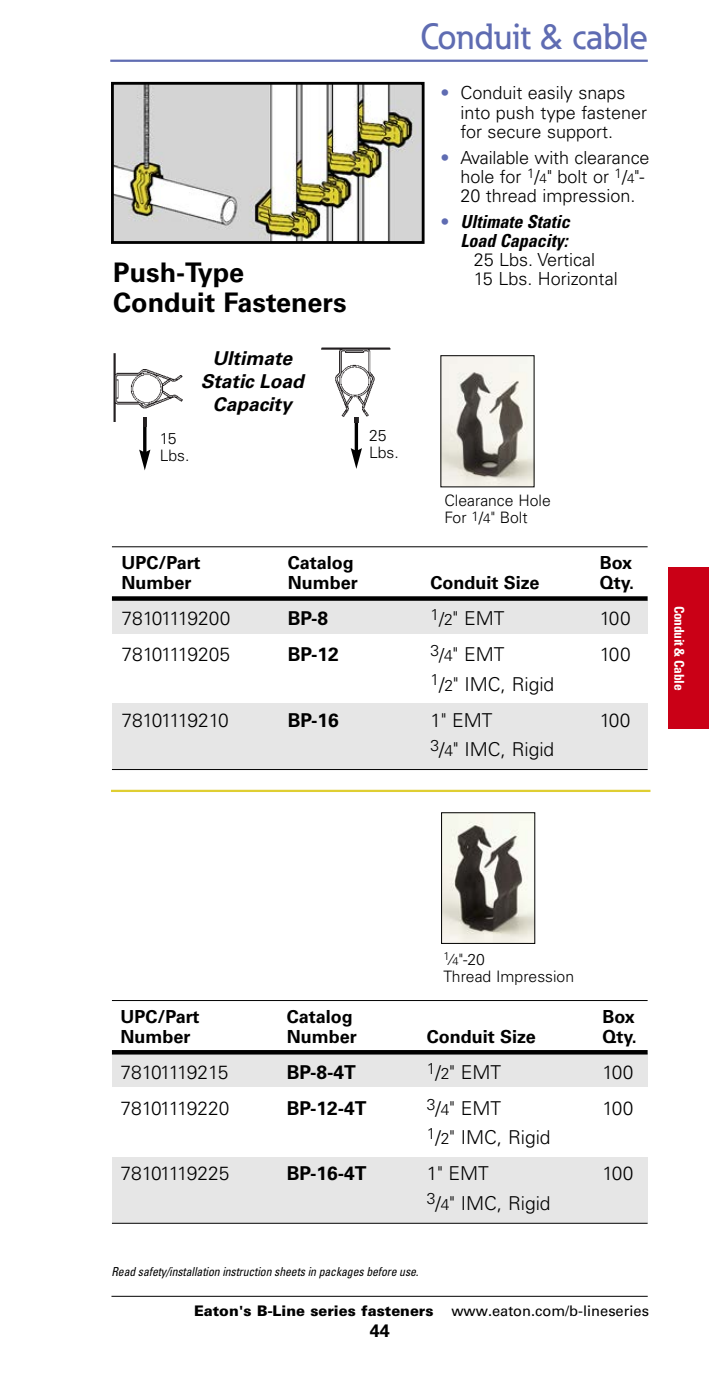
<style>
.page{position:relative;width:709px;height:1377px;background:#fff}
.page>*{position:absolute;margin:0;border:0;box-sizing:border-box;transform-origin:0 0}
.t1{font:500 36px "Eaton";color:#5f6cb2}
.t2{font:700 27px/29.2px "Univers LT Std";color:#000}
.t3{font:300 19.12px "Univers LT Std";color:#000}
.t4{font:300 19.12px "Univers LT Std";letter-spacing:-.025em;color:#000}
.t5{font:700 19.12px "Univers LT Std";color:#000}
.t6{font:italic 700 19.12px/22.9px "Univers LT Std";color:#000;text-align:center}
.t7{font:300 19.12px "Univers LT Std";letter-spacing:-.06em;color:#000}
.t8{font:300 19.12px "Univers LT Std";letter-spacing:-.05em;color:#000}
.t9{font:300 18px/19.1px "Univers LT Std";color:#000}
.t10{font:700 18px "Univers LT Std";color:#000}
.t11{font:italic 700 condensed 18px/19.1px "Univers LT Std";color:#000;text-align:right}
.t12{font:300 15.75px/16.9px "Univers LT Std";color:#000}
.t13{font:900 14.62px "Univers LT Std";color:#000}
.t14{font:700 condensed 13.5px "Univers LT Std";letter-spacing:-.02em;color:#fff}
.t15{font:italic condensed 12.38px "Univers LT Std";letter-spacing:-.01em;color:#000;scale:.95 1}
.s1{color:#5f6cb2}
.s2{font-size:13.5px}
.s3{font-weight:300;font-style:normal;font-stretch:normal;color:#5f6cb2}
.s4{font-size:18px}
.s5{font-size:15.75px}
.s6{font-size:11.25px}
.s7{font-weight:400}
</style>
<div class="page">
<hr style="left:110px;top:60px;width:538px;height:2px;background:#5f6cb2">
<div style="left:668px;top:567px;width:41px;height:162px;background:#ca0016"></div>
<hr style="left:111px;top:1296px;width:537px;height:1px;background:#000">
<hr style="left:111px;top:790px;width:539px;height:2px;background:#dfce32">
<img style="left:113px;top:353px;width:70px;height:69px">
<svg style="left:139px;top:418px;width:11px;height:52px"></svg>
<img style="left:321px;top:347px;width:70px;height:71px">
<svg style="left:351px;top:418px;width:11px;height:51px"></svg>
<img style="left:115px;top:86px;width:305px;height:154px">
<div style="left:111px;top:82px;width:313px;height:162px;border:3px solid #000"></div>
<img style="left:443px;top:814px;width:90px;height:128px">
<div style="left:441px;top:812px;width:94px;height:132px;border:1px solid #000"></div>
<img style="left:442px;top:357px;width:90px;height:128px">
<div style="left:112px;top:600px;width:535px;height:33px;background:#e6e6e6"></div>
<div style="left:112px;top:703px;width:535px;height:65px;background:#e6e6e6"></div>
<div style="left:112px;top:596px;width:535px;height:5px;background:#000"></div>
<hr style="left:112px;top:546px;width:535px;height:1px;background:#000">
<hr style="left:112px;top:769px;width:535px;height:1px;background:#000">
<div style="left:112px;top:1053px;width:535px;height:34px;background:#e6e6e6"></div>
<div style="left:112px;top:1157px;width:535px;height:65px;background:#e6e6e6"></div>
<div style="left:112px;top:1050px;width:535px;height:5px;background:#000"></div>
<hr style="left:112px;top:1000px;width:535px;height:1px;background:#000">
<hr style="left:112px;top:1223px;width:535px;height:1px;background:#000">
<h2 class="t2" style="left:113px;top:261px;width:235px">Push-Type<br>Conduit Fasteners</h2>
<p class="t6" style="left:201px;top:349px;width:105px">Ultimate<br>Static Load<br>Capacity</p>
<p class="t12" style="left:160px;top:432px;width:31px">15<br>Lbs.</p>
<p class="t12" style="left:369px;top:428px;width:31px">25<br>Lbs.</p>
<h1 class="t1" style="left:420px;top:23px;width:229px">Conduit &amp; cable</h1>
<p class="t9" style="left:460px;top:85px;width:188px;text-indent:-20px"><span class="s1">•</span> Conduit easily snaps into push type fastener for secure support.</p>
<p class="t9" style="left:460px;top:149px;width:191px;text-indent:-20px"><span class="s1">•</span> Available with clearance hole for <sup>1</sup>/<span class="s2">4</span>" bolt or <sup>1</sup>/<span class="s2">4</span>"-<br>20 thread impression.</p>
<p class="t11" style="left:440px;top:213px;width:131px"><span class="s3">•</span> Ultimate Static<br>Load Capacity:</p>
<p class="t9" style="left:474px;top:252px;width:146px">25 Lbs. Vertical<br>15 Lbs. Horizontal</p>
<p class="t12" style="left:444px;top:494px;width:108px">Clearance Hole<br>For <span class="s2">1</span>/<span class="s2">4</span>" Bolt</p>
<p class="t10" style="left:121px;top:556px;width:80px">UPC/Part</p>
<p class="t10" style="left:288px;top:556px;width:68px">Catalog</p>
<p class="t10" style="left:600px;top:556px;width:34px">Box</p>
<p class="t10" style="left:121px;top:576px;width:72px">Number</p>
<p class="t10" style="left:288px;top:576px;width:72px">Number</p>
<p class="t10" style="left:430px;top:576px;width:111px">Conduit Size</p>
<p class="t10" style="left:600px;top:576px;width:36px">Qty.</p>
<p class="t4" style="left:121px;top:612px;width:111px">78101119200</p>
<p class="t5" style="left:288px;top:612px;width:42px">BP-8</p>
<p class="t3" style="left:430px;top:612px;width:76px"><sup>1</sup><span class="s4">/</span><span class="s5">2</span>" EMT</p>
<p class="t3" style="left:600px;top:612px;width:32px">100</p>
<p class="t4" style="left:121px;top:648px;width:110px">78101119205</p>
<p class="t5" style="left:288px;top:648px;width:53px">BP-12</p>
<p class="t3" style="left:430px;top:648px;width:76px"><sup>3</sup><span class="s4">/</span><span class="s5">4</span>" EMT</p>
<p class="t3" style="left:600px;top:648px;width:32px">100</p>
<p class="t3" style="left:430px;top:677px;width:125px"><sup>1</sup>/<span class="s5">2</span>" IMC, Rigid</p>
<p class="t7" style="left:121px;top:713px;width:109px">78101119210</p>
<p class="t5" style="left:288px;top:713px;width:53px">BP-16</p>
<p class="t3" style="left:430px;top:713px;width:64px">1" EMT</p>
<p class="t3" style="left:600px;top:713px;width:32px">100</p>
<p class="t3" style="left:430px;top:742px;width:125px"><sup>3</sup>/<span class="s5">4</span>" IMC, Rigid</p>
<p class="t14" style="left:684px;top:606px;width:86px;rotate:90deg">Conduit &amp; Cable</p>
<p class="t12" style="left:443px;top:952px;width:132px"><sup>1</sup>⁄<span class="s6">4</span>"-20<br>Thread Impression</p>
<p class="t10" style="left:121px;top:1010px;width:80px">UPC/Part</p>
<p class="t10" style="left:287px;top:1010px;width:68px">Catalog</p>
<p class="t10" style="left:602px;top:1010px;width:34px">Box</p>
<p class="t10" style="left:121px;top:1030px;width:72px">Number</p>
<p class="t10" style="left:287px;top:1030px;width:72px">Number</p>
<p class="t10" style="left:427px;top:1030px;width:111px">Conduit Size</p>
<p class="t10" style="left:602px;top:1030px;width:36px">Qty.</p>
<p class="t8" style="left:121px;top:1065px;width:109px">78101119215</p>
<p class="t5" style="left:287px;top:1065px;width:71px">BP-8-4T</p>
<p class="t3" style="left:427px;top:1065px;width:76px"><sup>1</sup>/<span class="s5">2</span>" EMT</p>
<p class="t3" style="left:602px;top:1065px;width:32px">100</p>
<p class="t4" style="left:121px;top:1101px;width:110px">78101119220</p>
<p class="t5" style="left:287px;top:1101px;width:81px">BP-12-4T</p>
<p class="t3" style="left:427px;top:1101px;width:76px"><sup>3</sup>/<span class="s5">4</span>" EMT</p>
<p class="t3" style="left:602px;top:1101px;width:32px">100</p>
<p class="t3" style="left:427px;top:1131px;width:125px"><sup>1</sup>/<span class="s5">2</span>" IMC, Rigid</p>
<p class="t4" style="left:121px;top:1167px;width:110px">78101119225</p>
<p class="t5" style="left:287px;top:1167px;width:81px">BP-16-4T</p>
<p class="t3" style="left:427px;top:1167px;width:64px">1" EMT</p>
<p class="t3" style="left:602px;top:1167px;width:32px">100</p>
<p class="t3" style="left:427px;top:1196px;width:125px"><sup>3</sup>/<span class="s5">4</span>" IMC, Rigid</p>
<p class="t15" style="left:111px;top:1267px;width:325px">Read safety/installation instruction sheets in packages before use.</p>
<p class="t13" style="left:194px;top:1305px;width:456px">Eaton's B-Line series fasteners <span class="s7">www.eaton.com/b-lineseries</span></p>
<p class="t10" style="left:370px;top:1324px;width:22px">44</p>
</div>
